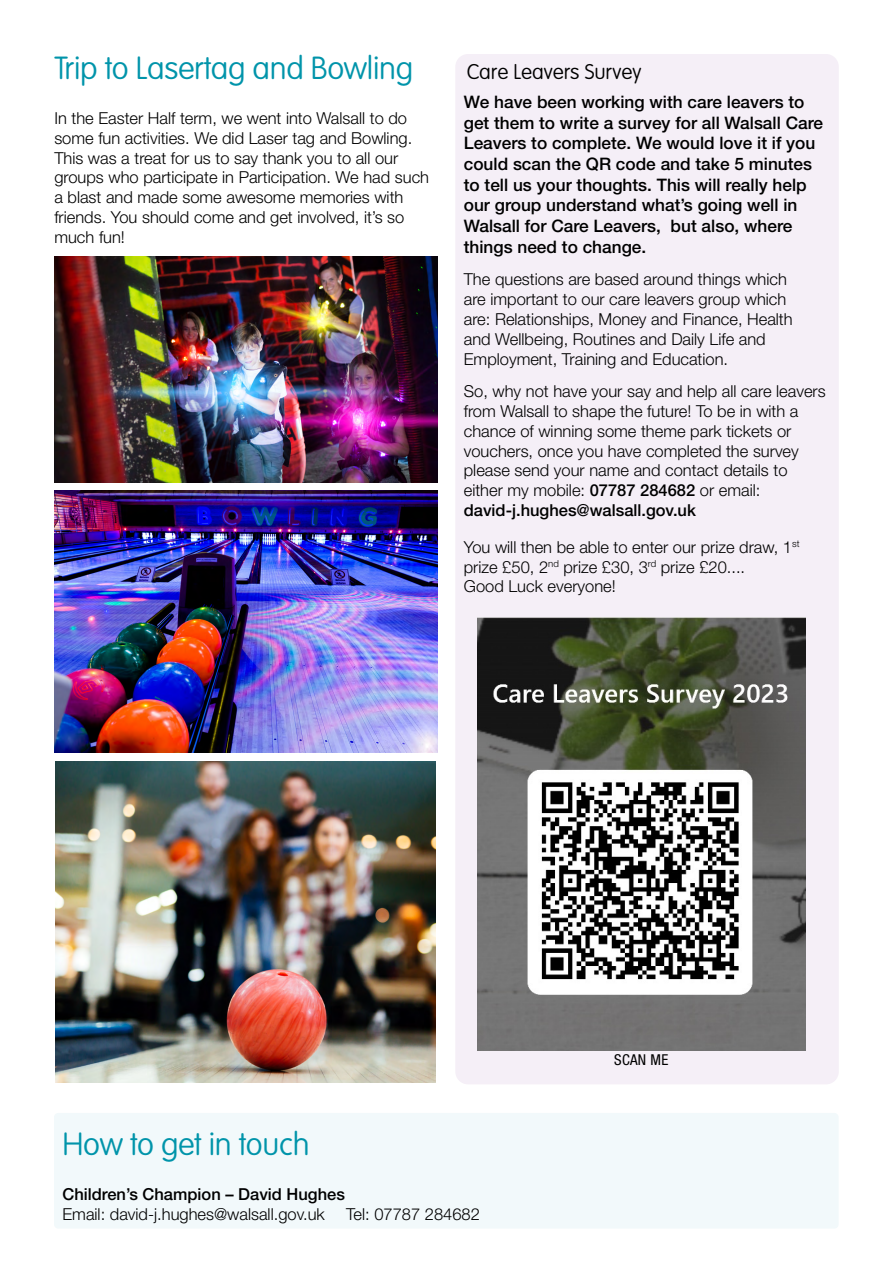
<style>
.page{position:relative;width:893px;height:1263px;background:#fff}
.page>*{position:absolute;margin:0;border:0;box-sizing:border-box;transform-origin:0 0}
.Heading_5{font:100 31.5px "VAG Rounded Std";letter-spacing:-.01em;color:#0094aa}
.Heading_4{font:100 31.5px "VAG Rounded Std";letter-spacing:-.01em;color:#0094aa}
.Heading_3{font:100 21px "VAG Rounded Std";color:#000}
.t1{font:500 17.25px/20.7px "Helvetica Neue LT Std";color:#000}
.t2{font:300 16.5px/19.8px "Helvetica Neue LT Std";color:#000}
.t3{font:500 16.5px "Helvetica Neue LT Std";color:#000}
.t4{font:condensed 15px "Helvetica Neue LT Std";letter-spacing:.02em;color:#000}
.s1{font-weight:500}
</style>
<div class="page">
<img style="left:54px;top:256px;width:383px;height:226px">
<img style="left:54px;top:490px;width:383px;height:262px">
<img style="left:56px;top:762px;width:380px;height:321px">
<div style="left:455px;top:54px;width:384px;height:1030px;background:#f5eff7;border-radius:13px"></div>
<img style="left:477px;top:617px;width:328px;height:433px">
<div style="left:54px;top:1113px;width:785px;height:115px;background:#f2f9fb;border-radius:4px"></div>
<h5 class="Heading_5" style="left:54px;top:50px;width:360px">Trip to Lasertag and Bowling</h5>
<p class="t2" style="left:54px;top:108px;width:376px">In the Easter Half term, we went into Walsall to do some fun activities. We did Laser tag and Bowling.<br>This was a treat for us to say thank you to all our groups who participate in Participation. We had such a blast and made some awesome memories with friends. You should come and get involved, it’s so much fun!</p>
<h3 class="Heading_3" style="left:467px;top:59px;width:176px">Care Leavers Survey</h3>
<p class="t1" style="left:464px;top:91px;width:361px">We have been working with care leavers to get them to write a survey for all Walsall Care Leavers to complete. We would love it if you could scan the QR code and take 5 minutes to tell us your thoughts. This will really help our group understand what’s going well in Walsall for Care Leavers, but also, where things need to change.</p>
<p class="t2" style="left:464px;top:269px;width:330px">The questions are based around things which are important to our care leavers group which are: Relationships, Money and Finance, Health and Wellbeing, Routines and Daily Life and Employment, Training and Education.</p>
<p class="t2" style="left:464px;top:381px;width:363px">So, why not have your say and help all care leavers from Walsall to shape the future! To be in with a chance of winning some theme park tickets or vouchers, once you have completed the survey please send your name and contact details to either my mobile: <span class="s1">07787 284682</span> or email:</p>
<p class="t3" style="left:464px;top:500px;width:234px">david-j.hughes@walsall.gov.uk</p>
<p class="t2" style="left:464px;top:537px;width:337px">You will then be able to enter our prize draw, 1<sup>st </sup>prize £50, 2<sup>nd</sup> prize £30, 3<sup>rd</sup> prize £20....</p>
<p class="t2" style="left:464px;top:576px;width:153px">Good Luck everyone!</p>
<p class="t4" style="left:614px;top:1051px;width:56px">SCAN ME</p>
<h4 class="Heading_4" style="left:63px;top:1126px;width:249px">How to get in touch</h4>
<p class="t3" style="left:63px;top:1184px;width:284px">Children’s Champion – David Hughes</p>
<p class="t2" style="left:63px;top:1204px;width:264px">Email: david-j.hughes@walsall.gov.uk</p>
<p class="t2" style="left:346px;top:1204px;width:135px">Tel: 07787 284682</p>
</div>
